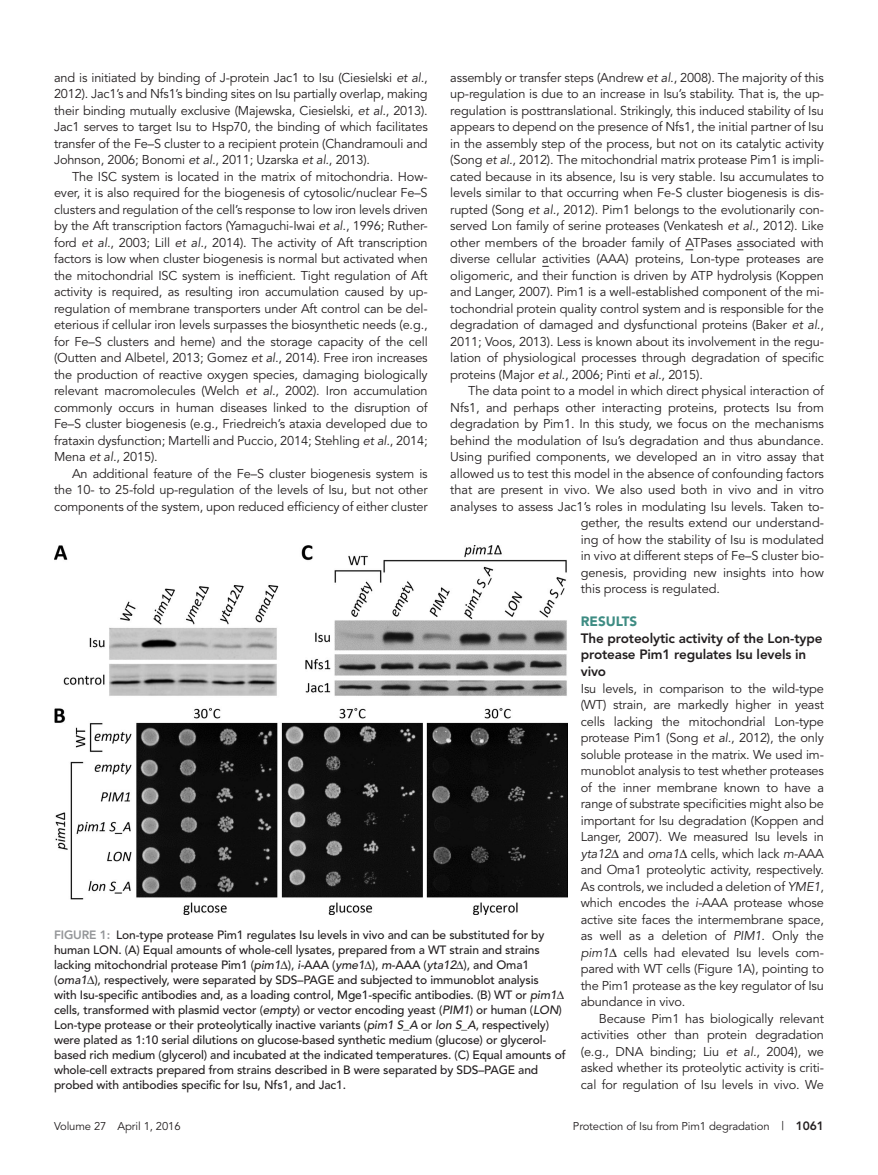
<style>
.page{position:relative;width:878px;height:1175px;background:#fff}
.page>*{position:absolute;margin:0;border:0;box-sizing:border-box;transform-origin:0 0}
.H2afterH1{font:800 13.5px/16.5px "Avenir";letter-spacing:-.01em;color:#231f20}
.t1{font:900 13.5px "Avenir";color:#3e8c83}
.Para{font:12.75px/16.5px "Avenir";letter-spacing:-.005em;color:#231f20;text-align:justify}
.ParaFL{font:12.75px/16.5px "Avenir";letter-spacing:-.01em;color:#231f20;text-align:justify}
.FigCaption{font:500 12px/15px "Avenir";letter-spacing:-.01em;color:#231f20}
.ParaFL-2{font:11.25px "Avenir";letter-spacing:-.01em;color:#231f20}
.s1{font-style:italic}
.s2{font-weight:800;color:#939598}
.s3{font-size:12px}
.s4{font-weight:800;font-size:12px}
</style>
<div class="page">
<img style="left:54px;top:545px;width:513px;height:369px">
<p class="Para" style="left:54px;top:69px;width:375px">and is initiated by binding of J-protein Jac1 to Isu (Ciesielski <span class="s1">et al.</span>, 2012). Jac1’s and Nfs1’s binding sites on Isu partially overlap, making their binding mutually exclusive (Majewska, Ciesielski, <span class="s1">et al.</span>, 2013).<br>Jac1 serves to target Isu to Hsp70, the binding of which facilitates transfer of the Fe–S cluster to a recipient protein (Chandramouli and Johnson, 2006; Bonomi <span class="s1">et al.</span>, 2011; Uzarska <span class="s1">et al.</span>, 2013).</p>
<p class="Para" style="left:54px;top:168px;width:375px;text-indent:18px">The ISC system is located in the matrix of mitochondria. How&shy;ever, it is also required for the biogenesis of cytosolic/nuclear Fe–S clusters and regulation of the cell’s response to low iron levels driven by the Aft transcription factors (Yamaguchi-Iwai <span class="s1">et al.</span>, 1996; Ruther&shy;ford <span class="s1">et al.</span>, 2003; Lill <span class="s1">et al.</span>, 2014). The activity of Aft transcription factors is low when cluster biogenesis is normal but activated when the mitochondrial ISC system is inefficient. Tight regulation of Aft activity is required, as resulting iron accumulation caused by up&shy;regulation of membrane transporters under Aft control can be del&shy;eterious if cellular iron levels surpasses the biosynthetic needs (e.g., for Fe–S clusters and heme) and the storage capacity of the cell (Outten and Albetel, 2013; Gomez <span class="s1">et al.</span>, 2014). Free iron increases the production of reactive oxygen species, damaging biologically relevant macromolecules (Welch <span class="s1">et al.</span>, 2002). Iron accumulation commonly occurs in human diseases linked to the disruption of Fe–S cluster biogenesis (e.g., Friedreich’s ataxia developed due to frataxin dysfunction; Martelli and Puccio, 2014; Stehling <span class="s1">et al.</span>, 2014; Mena <span class="s1">et al.</span>, 2015).</p>
<p class="Para" style="left:54px;top:465px;width:375px;text-indent:18px">An additional feature of the Fe–S cluster biogenesis system is the 10- to 25-fold up-regulation of the levels of Isu, but not other components of the system, upon reduced efficiency of either cluster</p>
<p class="Para" style="left:450px;top:69px;width:375px">assembly or transfer steps (Andrew <span class="s1">et al.</span>, 2008). The majority of this up-regulation is due to an increase in Isu’s stability. That is, the up&shy;regulation is posttranslational. Strikingly, this induced stability of Isu appears to depend on the presence of Nfs1, the initial partner of Isu in the assembly step of the process, but not on its catalytic activity (Song <span class="s1">et al.</span>, 2012). The mitochondrial matrix protease Pim1 is impli&shy;cated because in its absence, Isu is very stable. Isu accumulates to levels similar to that occurring when Fe-S cluster biogenesis is dis&shy;rupted (Song <span class="s1">et al.</span>, 2012). Pim1 belongs to the evolutionarily con&shy;served Lon family of serine proteases (Venkatesh <span class="s1">et al.</span>, 2012). Like other members of the broader family of ATPases associated with diverse cellular activities (AAA) proteins, Lon-type proteases are oligomeric, and their function is driven by ATP hydrolysis (Koppen and Langer, 2007). Pim1 is a well-established component of the mi&shy;tochondrial protein quality control system and is responsible for the degradation of damaged and dysfunctional proteins (Baker <span class="s1">et al.</span>, 2011; Voos, 2013). Less is known about its involvement in the regu&shy;lation of physiological processes through degradation of specific proteins (Major <span class="s1">et al.</span>, 2006; Pinti <span class="s1">et al.</span>, 2015).</p>
<p class="Para" style="left:468px;top:383px;width:357px">The data point to a model in which direct physical interaction of</p>
<p class="Para" style="left:450px;top:399px;width:375px">Nfs1, and perhaps other interacting proteins, protects Isu from</p>
<p class="Para" style="left:450px;top:416px;width:375px">degradation by Pim1. In this study, we focus on the mechanisms</p>
<p class="Para" style="left:450px;top:432px;width:375px">behind the modulation of Isu’s degradation and thus abundance.</p>
<p class="Para" style="left:450px;top:449px;width:375px">Using purified components, we developed an in vitro assay that</p>
<p class="Para" style="left:450px;top:465px;width:375px">allowed us to test this model in the absence of confounding factors</p>
<p class="Para" style="left:450px;top:482px;width:375px">that are present in vivo. We also used both in vivo and in vitro</p>
<p class="Para" style="left:450px;top:498px;width:375px">analyses to assess Jac1’s roles in modulating Isu levels. Taken to-</p>
<p class="Para" style="left:580px;top:515px;width:245px">gether, the results extend our understand-</p>
<p class="Para" style="left:580px;top:531px;width:244px">ing of how the stability of Isu is modulated</p>
<p class="Para" style="left:580px;top:548px;width:245px">in vivo at different steps of Fe–S cluster bio-</p>
<p class="Para" style="left:580px;top:564px;width:245px">genesis, providing new insights into how</p>
<p class="Para" style="left:580px;top:581px;width:141px">this process is regulated.</p>
<h1 class="t1" style="left:580px;top:613px;width:58px">RESULTS</h1>
<p class="H2afterH1" style="left:580px;top:630px;width:243px">The proteolytic activity of the Lon-type protease Pim1 regulates Isu levels in vivo</p>
<p class="ParaFL" style="left:580px;top:680px;width:245px">Isu levels, in comparison to the wild-type (WT) strain, are markedly higher in yeast cells lacking the mitochondrial Lon-type protease Pim1 (Song <span class="s1">et al.</span>, 2012), the only soluble protease in the matrix. We used im&shy;munoblot analysis to test whether proteases of the inner membrane known to have a range of substrate specificities might also be important for Isu degradation (Koppen and Langer, 2007). We measured Isu levels in <span class="s1">yta12</span> and <span class="s1">oma1</span> cells, which lack <span class="s1">m-</span>AAA and Oma1 proteolytic activity, respectively.<br>As controls, we included a deletion of <span class="s1">YME1</span>, which encodes the <span class="s1">i-</span>AAA protease whose active site faces the intermembrane space, as well as a deletion of <span class="s1">PIM1</span>. Only the <span class="s1">pim1</span> cells had elevated Isu levels com&shy;pared with WT cells (Figure 1A), pointing to the Pim1 protease as the key regulator of Isu abundance in vivo.</p>
<p class="Para" style="left:580px;top:1010px;width:245px;text-indent:18px">Because Pim1 has biologically relevant activities other than protein degradation (e.g., DNA binding; Liu <span class="s1">et al.</span>, 2004), we asked whether its proteolytic activity is criti&shy;cal for regulation of Isu levels in vivo. We</p>
<p class="FigCaption" style="left:54px;top:927px;width:513px"><span class="s2">FIGURE 1:</span> Lon-type protease Pim1 regulates Isu levels in vivo and can be substituted for by human LON. (A) Equal amounts of whole-cell lysates, prepared from a WT strain and strains lacking mitochondrial protease Pim1 (<span class="s1">pim1</span> ), <span class="s1">i-</span>AAA (<span class="s1">yme1</span> ), <span class="s1">m</span>-AAA (<span class="s1">yta12</span> ), and Oma1<br>(<span class="s1">oma1</span> ), respectively, were separated by SDS–PAGE and subjected to immunoblot analysis<br>with Isu-specific antibodies and, as a loading control, Mge1-specific antibodies. (B) WT or <span class="s1">pim1 </span>cells, transformed with plasmid vector (<span class="s1">empty</span>) or vector encoding yeast (<span class="s1">PIM1</span>) or human (<span class="s1">LON</span>)<br>Lon-type protease or their proteolytically inactive variants (<span class="s1">pim1 S_A</span> or <span class="s1">lon S_A</span>, respectively) were plated as 1:10 serial dilutions on glucose-based synthetic medium (glucose) or glycerol&shy;based rich medium (glycerol) and incubated at the indicated temperatures. (C) Equal amounts of whole-cell extracts prepared from strains described in B were separated by SDS–PAGE and probed with antibodies specific for Isu, Nfs1, and Jac1.</p>
<p class="ParaFL-2" style="left:54px;top:1119px;width:128px">Volume 27 April 1, 2016</p>
<p class="ParaFL-2" style="left:573px;top:1119px;width:252px">Protection of Isu from Pim1 degradation <span class="s3">|</span> <span class="s4">1061</span></p>
</div>
